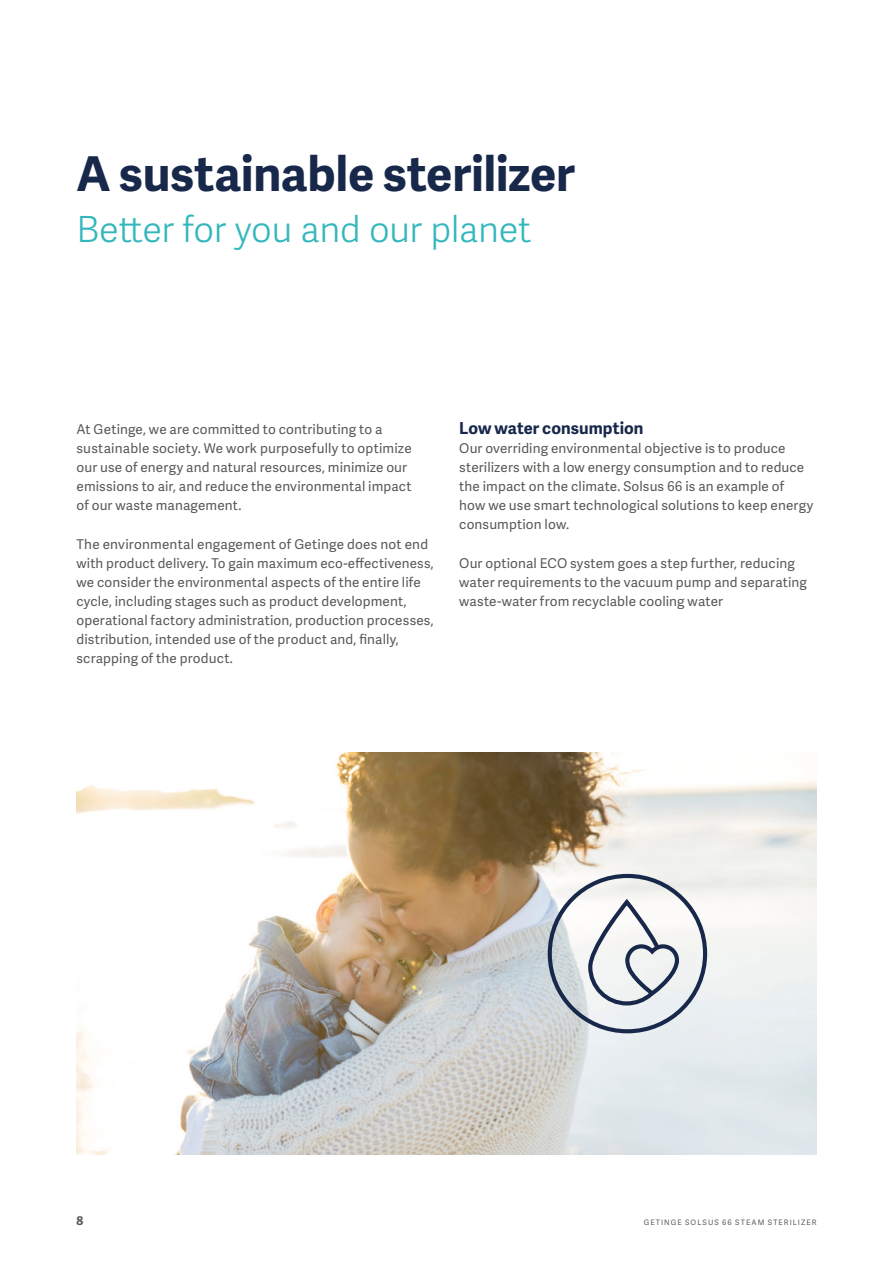
<style>
.page{position:relative;width:893px;height:1263px;background:#fff}
.page>*{position:absolute;margin:0;border:0;box-sizing:border-box;transform-origin:0 0}
.t1{font:700 48px "Adelle Sans";letter-spacing:-.005em;color:#18284b}
.t2{font:300 36px "Adelle Sans";letter-spacing:-.01em;color:#33b7bd}
.t3{font:700 16.5px "Adelle Sans";letter-spacing:.005em;color:#18284b}
.t4{font:13.5px/19.2px "Adelle Sans";letter-spacing:.01em;color:#595957}
.t5{font:700 12px "Adelle Sans";color:#595957}
.t6{font:7.5px "Adelle Sans";letter-spacing:.14em;color:#595957}
</style>
<div class="page">
<img style="left:77px;top:753px;width:739px;height:401px">
<svg style="left:546px;top:872px;width:163px;height:163px"></svg>
<h1 class="t1" style="left:77px;top:139px;width:500px">A sustainable sterilizer</h1>
<h2 class="t2" style="left:77px;top:204px;width:456px">Better for you and our planet</h2>
<p class="t4" style="left:77px;top:419px;width:337px">At Getinge, we are committed to contributing to a sustainable society. We work purposefully to optimize our use of energy and natural resources, minimize our emissions to air, and reduce the environmental impact of our waste management.</p>
<p class="t4" style="left:77px;top:534px;width:359px">The environmental engagement of Getinge does not end with product delivery. To gain maximum eco-effectiveness, we consider the environmental aspects of the entire life cycle, including stages such as product development, operational factory administration, production processes, distribution, intended use of the product and, finally, scrapping of the product.</p>
<p class="t3" style="left:459px;top:416px;width:186px">Low water consumption</p>
<p class="t4" style="left:459px;top:438px;width:356px">Our overriding environmental objective is to produce sterilizers with a low energy consumption and to reduce the impact on the climate. Solsus 66 is an example of how we use smart technological solutions to keep energy consumption low.</p>
<p class="t4" style="left:459px;top:553px;width:349px">Our optional ECO system goes a step further, reducing water requirements to the vacuum pump and separating waste-water from recyclable cooling water</p>
<p class="t5" style="left:77px;top:1211px;width:8px">8</p>
<p class="t6" style="left:644px;top:1217px;width:174px">GETINGE SOLSUS 66 STEAM STERILIZER</p>
</div>
